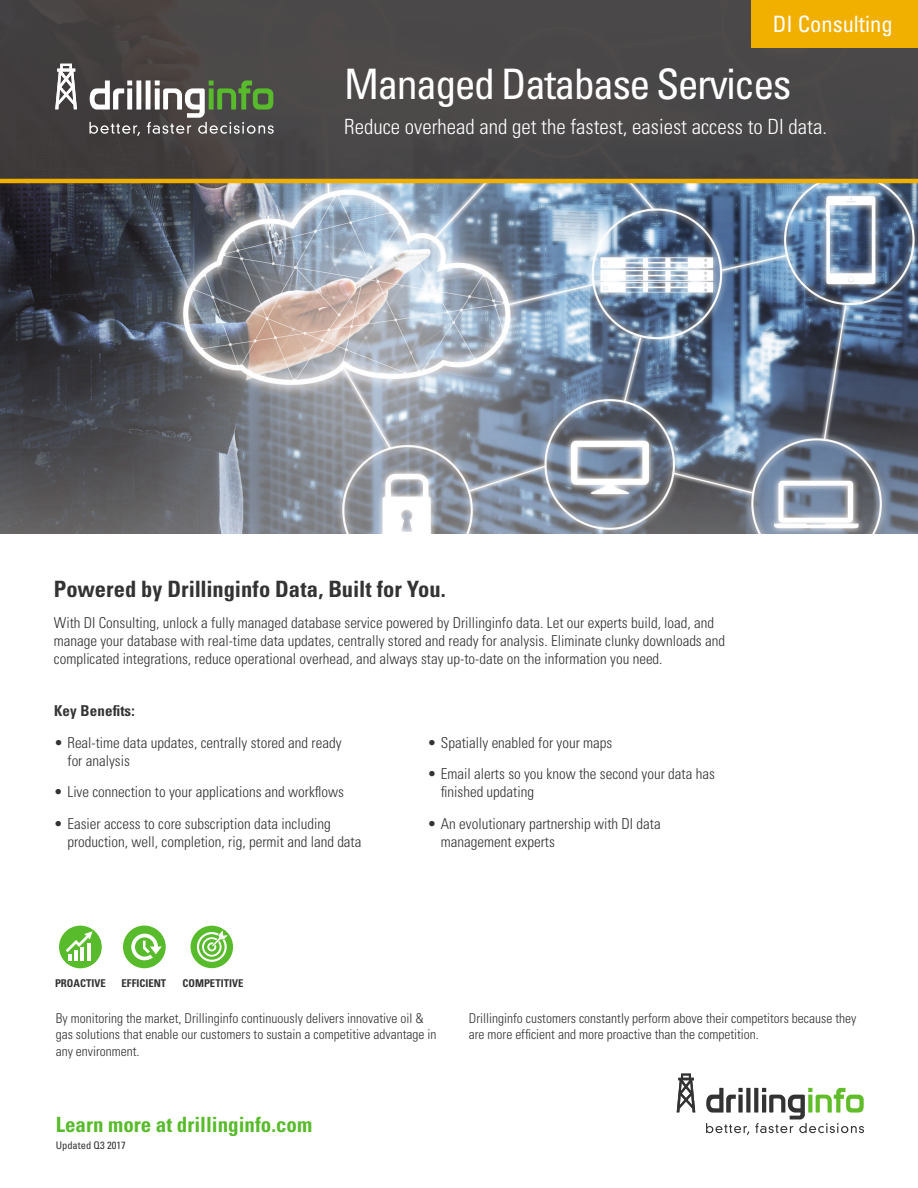
<style>
.page{position:relative;width:918px;height:1188px;background:#fff}
.page>*{position:absolute;margin:0;border:0;box-sizing:border-box;transform-origin:0 0}
.t1{font:condensed 42px "Univers LT Std";letter-spacing:-.04em;color:#fff}
.t2{font:700 condensed 22.5px "Univers LT Std";letter-spacing:-.005em;color:#333}
.t3{font:condensed 22.5px "Univers LT Std";color:#fff}
.t4{font:300 condensed 21px "Univers LT Std";color:#fff}
.t5{font:700 condensed 21px "Univers LT Std";color:#57bb2b}
.t6{font:300 condensed 15px/18px "Univers LT Std";color:#333}
.t7{font:700 condensed 15px "Univers LT Std";letter-spacing:.01em;color:#333}
.t8{font:300 condensed 13.5px/16.2px "Univers LT Std";color:#333}
.t9{font:700 condensed 10.8px "Univers LT Std";color:#333}
.t10{font:condensed 10.5px "Univers LT Std";color:#333}
</style>
<div class="page">
<img style="left:0;top:183px;width:918px;height:351px">
<div style="left:0;top:0;width:918px;height:179px;background:#494748"></div>
<div style="left:752px;top:0;width:166px;height:47px;background:#f1af00"></div>
<hr style="left:0;top:179px;width:918px;height:4px;background:#f1af00">
<svg style="left:55px;top:64px;width:22px;height:45px"></svg>
<svg style="left:89px;top:80px;width:185px;height:56px"></svg>
<svg style="left:677px;top:1074px;width:18px;height:38px"></svg>
<svg style="left:706px;top:1088px;width:158px;height:47px"></svg>
<div style="left:123px;top:926px;width:43px;height:42px;background:#57bb2b;border-radius:50%"></div>
<svg style="left:131px;top:934px;width:31px;height:26px"></svg>
<div style="left:59px;top:926px;width:43px;height:42px;background:#57bb2b;border-radius:50%"></div>
<svg style="left:66px;top:931px;width:27px;height:30px"></svg>
<div style="left:191px;top:926px;width:42px;height:42px;background:#57bb2b;border-radius:50%"></div>
<svg style="left:197px;top:930px;width:31px;height:32px"></svg>
<h2 class="t3" style="left:773px;top:10px;width:121px">DI Consulting</h2>
<h1 class="t1" style="left:344px;top:57px;width:449px">Managed Database Services</h1>
<h3 class="t4" style="left:344px;top:114px;width:484px">Reduce overhead and get the fastest, easiest access to DI data.</h3>
<h2 class="t2" style="left:54px;top:575px;width:394px">Powered by Drillinginfo Data, Built for You.</h2>
<p class="t6" style="left:54px;top:614px;width:673px">With DI Consulting, unlock a fully managed database service powered by Drillinginfo data. Let our experts build, load, and manage your database with real-time data updates, centrally stored and ready for analysis. Eliminate clunky downloads and complicated integrations, reduce operational overhead, and always stay up-to-date on the information you need.</p>
<p class="t7" style="left:54px;top:702px;width:82px">Key Benefits:</p>
<p class="t6" style="left:67px;top:734px;width:276px;text-indent:-13px">• Real-time data updates, centrally stored and ready for analysis</p>
<p class="t6" style="left:54px;top:783px;width:292px">• Live connection to your applications and workflows</p>
<p class="t6" style="left:67px;top:815px;width:295px;text-indent:-14px">• Easier access to core subscription data including production, well, completion, rig, permit and land data</p>
<p class="t9" style="left:55px;top:976px;width:52px">PROACTIVE</p>
<p class="t9" style="left:122px;top:976px;width:46px">EFFICIENT</p>
<p class="t9" style="left:183px;top:976px;width:62px">COMPETITIVE</p>
<p class="t6" style="left:427px;top:734px;width:187px">• Spatially enabled for your maps</p>
<p class="t6" style="left:441px;top:765px;width:276px;text-indent:-14px">• Email alerts so you know the second your data has finished updating</p>
<p class="t6" style="left:441px;top:815px;width:221px;text-indent:-14px">• An evolutionary partnership with DI data management experts</p>
<p class="t8" style="left:56px;top:1010px;width:382px">By monitoring the market, Drillinginfo continuously delivers innovative oil &amp; gas solutions that enable our customers to sustain a competitive advantage in any environment.</p>
<p class="t8" style="left:469px;top:1010px;width:389px">Drillinginfo customers constantly perform above their competitors because they are more efficient and more proactive than the competition.</p>
<h3 class="t5" style="left:56px;top:1111px;width:258px">Learn more at drillinginfo.com</h3>
<p class="t10" style="left:56px;top:1139px;width:71px">Updated Q3 2017</p>
</div>
